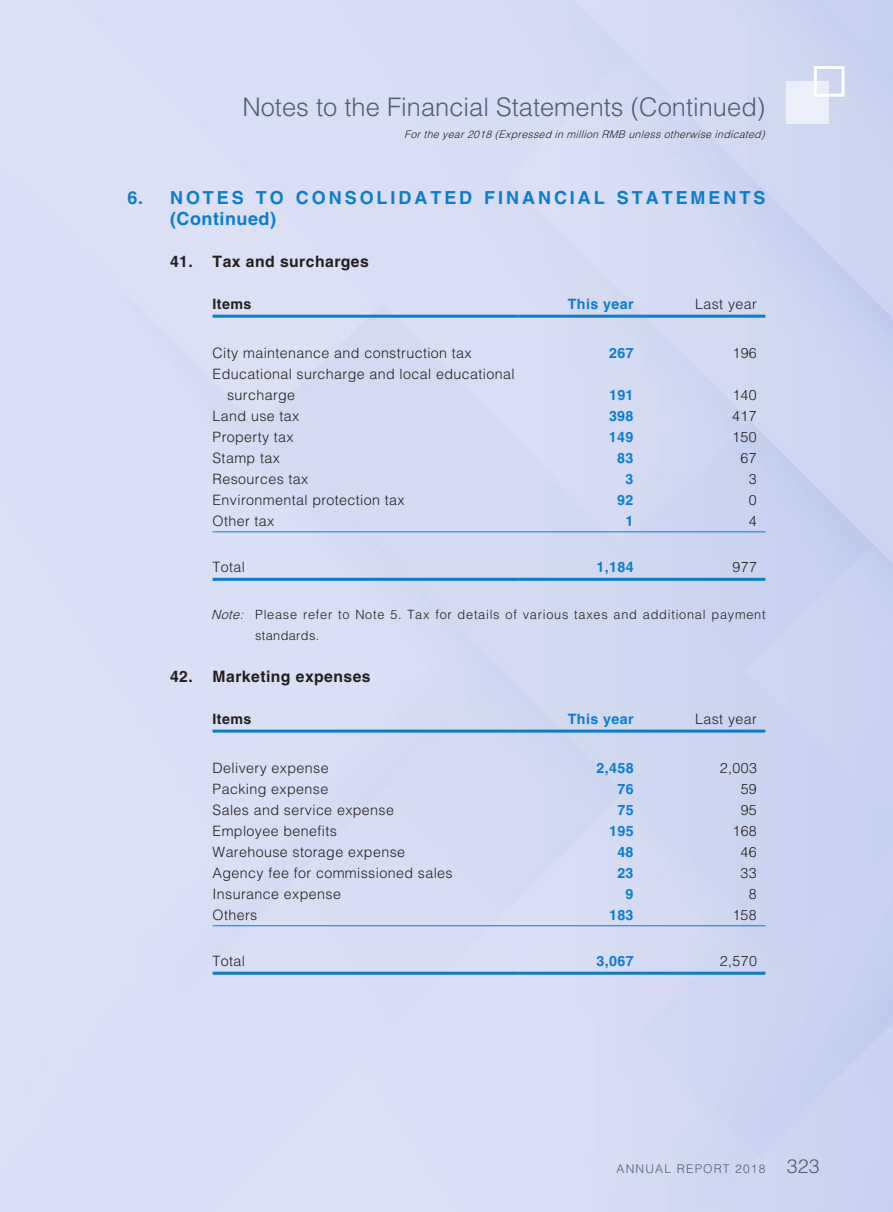
<style>
.page{position:relative;width:893px;height:1212px;background:#dce3f5}
.page>*{position:absolute;margin:0;border:0;box-sizing:border-box;transform-origin:0 0}
.t1{font:300 25.5px "Helvetica LT Std";color:#505d7b}
.t2{font:700 18px/21px "Helvetica LT Std";letter-spacing:.165em;color:#0a7eca}
.t3{font:700 15.75px "Helvetica LT Std";letter-spacing:.03em;color:#231f20}
.t4{font:300 14.25px/21px "Helvetica LT Std";letter-spacing:.03em;color:#231f20}
.t5{font:700 14.25px "Helvetica LT Std";letter-spacing:.03em;color:#0a7eca}
.t6{font:700 14.25px "Helvetica LT Std";letter-spacing:.03em;color:#231f20}
.t7{font:300 12.75px/21px "Helvetica LT Std";letter-spacing:.06em;color:#231f20}
.t8{font:300 12px "Helvetica LT Std";letter-spacing:.1em;color:#505d7b}
.t9{font:italic 300 10.5px "Helvetica LT Std";color:#231f20}
.s1{font-style:italic}
.s2{font-size:19.5px}
</style>
<div class="page">
<div style="left:787px;top:81px;width:42px;height:43px;background:#ebeff9"></div>
<div style="left:814px;top:66px;width:30px;height:31px;border:3px solid #fff"></div>
<hr style="left:213px;top:315px;width:306px;height:3px;background:#0a7eca">
<hr style="left:519px;top:315px;width:123px;height:3px;background:#0a7eca">
<hr style="left:642px;top:315px;width:123px;height:3px;background:#0a7eca">
<hr style="left:213px;top:531px;width:306px;height:1px;background:#0a7eca">
<hr style="left:519px;top:531px;width:123px;height:1px;background:#0a7eca">
<hr style="left:642px;top:531px;width:123px;height:1px;background:#0a7eca">
<hr style="left:213px;top:578px;width:306px;height:3px;background:#0a7eca">
<hr style="left:519px;top:578px;width:123px;height:3px;background:#0a7eca">
<hr style="left:642px;top:578px;width:123px;height:3px;background:#0a7eca">
<hr style="left:213px;top:729px;width:306px;height:3px;background:#0a7eca">
<hr style="left:519px;top:729px;width:123px;height:3px;background:#0a7eca">
<hr style="left:642px;top:729px;width:123px;height:3px;background:#0a7eca">
<hr style="left:213px;top:925px;width:306px;height:1px;background:#0a7eca">
<hr style="left:519px;top:925px;width:123px;height:1px;background:#0a7eca">
<hr style="left:642px;top:925px;width:123px;height:1px;background:#0a7eca">
<hr style="left:213px;top:972px;width:306px;height:3px;background:#0a7eca">
<hr style="left:519px;top:972px;width:123px;height:3px;background:#0a7eca">
<hr style="left:642px;top:972px;width:123px;height:3px;background:#0a7eca">
<h1 class="t1" style="left:242px;top:91px;width:524px">Notes to the Financial Statements (Continued)</h1>
<p class="t9" style="left:404px;top:128px;width:365px">Forthe year2018 (Expressed in million RMB unlessotherwise indicated)</p>
<p class="t2" style="left:170px;top:187px;width:597px;text-indent:-43px">6. NOTES TO CONSOLIDATED FINANCIAL STATEMENTS (Continued)</p>
<p class="t3" style="left:170px;top:252px;width:200px">41. Tax and surcharges</p>
<p class="t6" style="left:213px;top:296px;width:40px">Items</p>
<p class="t5" style="left:568px;top:296px;width:67px">This year</p>
<p class="t4" style="left:695px;top:294px;width:63px">Last year</p>
<p class="t4" style="left:213px;top:342px;width:261px">City maintenance and construction tax</p>
<p class="t5" style="left:609px;top:344px;width:26px">267</p>
<p class="t4" style="left:732px;top:342px;width:26px">196</p>
<p class="t4" style="left:227px;top:363px;width:289px;text-indent:-14px">Educational surcharge and local educational surcharge</p>
<p class="t5" style="left:609px;top:386px;width:26px">191</p>
<p class="t4" style="left:732px;top:384px;width:26px">140</p>
<p class="t4" style="left:213px;top:405px;width:88px">Land use tax</p>
<p class="t5" style="left:609px;top:407px;width:26px">398</p>
<p class="t4" style="left:732px;top:405px;width:26px">417</p>
<p class="t4" style="left:213px;top:426px;width:83px">Property tax</p>
<p class="t5" style="left:609px;top:428px;width:26px">149</p>
<p class="t4" style="left:732px;top:426px;width:26px">150</p>
<p class="t4" style="left:213px;top:447px;width:69px">Stamp tax</p>
<p class="t5" style="left:617px;top:449px;width:18px">83</p>
<p class="t4" style="left:741px;top:447px;width:18px">67</p>
<p class="t4" style="left:213px;top:468px;width:97px">Resources tax</p>
<p class="t5" style="left:626px;top:470px;width:9px">3</p>
<p class="t4" style="left:749px;top:468px;width:9px">3</p>
<p class="t4" style="left:213px;top:489px;width:194px">Environmental protection tax</p>
<p class="t5" style="left:617px;top:491px;width:18px">92</p>
<p class="t4" style="left:749px;top:489px;width:9px">0</p>
<p class="t4" style="left:213px;top:510px;width:63px">Other tax</p>
<p class="t5" style="left:626px;top:512px;width:9px">1</p>
<p class="t4" style="left:749px;top:510px;width:9px">4</p>
<p class="t4" style="left:213px;top:557px;width:34px">Total</p>
<p class="t5" style="left:596px;top:559px;width:39px">1,184</p>
<p class="t4" style="left:732px;top:557px;width:26px">977</p>
<p class="t7" style="left:255px;top:604px;width:512px;text-indent:-44px"><span class="s1">Note:</span> Please refer to Note 5. Tax for details of various taxes and additional payment standards.</p>
<p class="t3" style="left:170px;top:667px;width:202px">42. Marketing expenses</p>
<p class="t6" style="left:213px;top:710px;width:40px">Items</p>
<p class="t5" style="left:568px;top:710px;width:67px">This year</p>
<p class="t4" style="left:695px;top:708px;width:63px">Last year</p>
<p class="t4" style="left:213px;top:757px;width:118px">Delivery expense</p>
<p class="t5" style="left:596px;top:759px;width:39px">2,458</p>
<p class="t4" style="left:720px;top:757px;width:39px">2,003</p>
<p class="t4" style="left:213px;top:778px;width:117px">Packing expense</p>
<p class="t5" style="left:617px;top:780px;width:18px">76</p>
<p class="t4" style="left:741px;top:778px;width:18px">59</p>
<p class="t4" style="left:213px;top:799px;width:183px">Sales and service expense</p>
<p class="t5" style="left:617px;top:801px;width:18px">75</p>
<p class="t4" style="left:741px;top:799px;width:18px">95</p>
<p class="t4" style="left:213px;top:820px;width:126px">Employee benefits</p>
<p class="t5" style="left:609px;top:822px;width:26px">195</p>
<p class="t4" style="left:732px;top:820px;width:26px">168</p>
<p class="t4" style="left:213px;top:841px;width:194px">Warehouse storage expense</p>
<p class="t5" style="left:617px;top:843px;width:18px">48</p>
<p class="t4" style="left:741px;top:841px;width:18px">46</p>
<p class="t4" style="left:213px;top:862px;width:242px">Agency fee for commissioned sales</p>
<p class="t5" style="left:617px;top:864px;width:18px">23</p>
<p class="t4" style="left:741px;top:862px;width:18px">33</p>
<p class="t4" style="left:213px;top:883px;width:130px">Insurance expense</p>
<p class="t5" style="left:626px;top:885px;width:9px">9</p>
<p class="t4" style="left:749px;top:883px;width:9px">8</p>
<p class="t4" style="left:213px;top:904px;width:46px">Others</p>
<p class="t5" style="left:609px;top:906px;width:26px">183</p>
<p class="t4" style="left:732px;top:904px;width:26px">158</p>
<p class="t4" style="left:213px;top:950px;width:34px">Total</p>
<p class="t5" style="left:596px;top:952px;width:39px">3,067</p>
<p class="t4" style="left:720px;top:950px;width:39px">2,570</p>
<p class="t8" style="left:616px;top:1161px;width:205px">ANNUAL REPORT 2018 <span class="s2">323</span></p>
</div>
